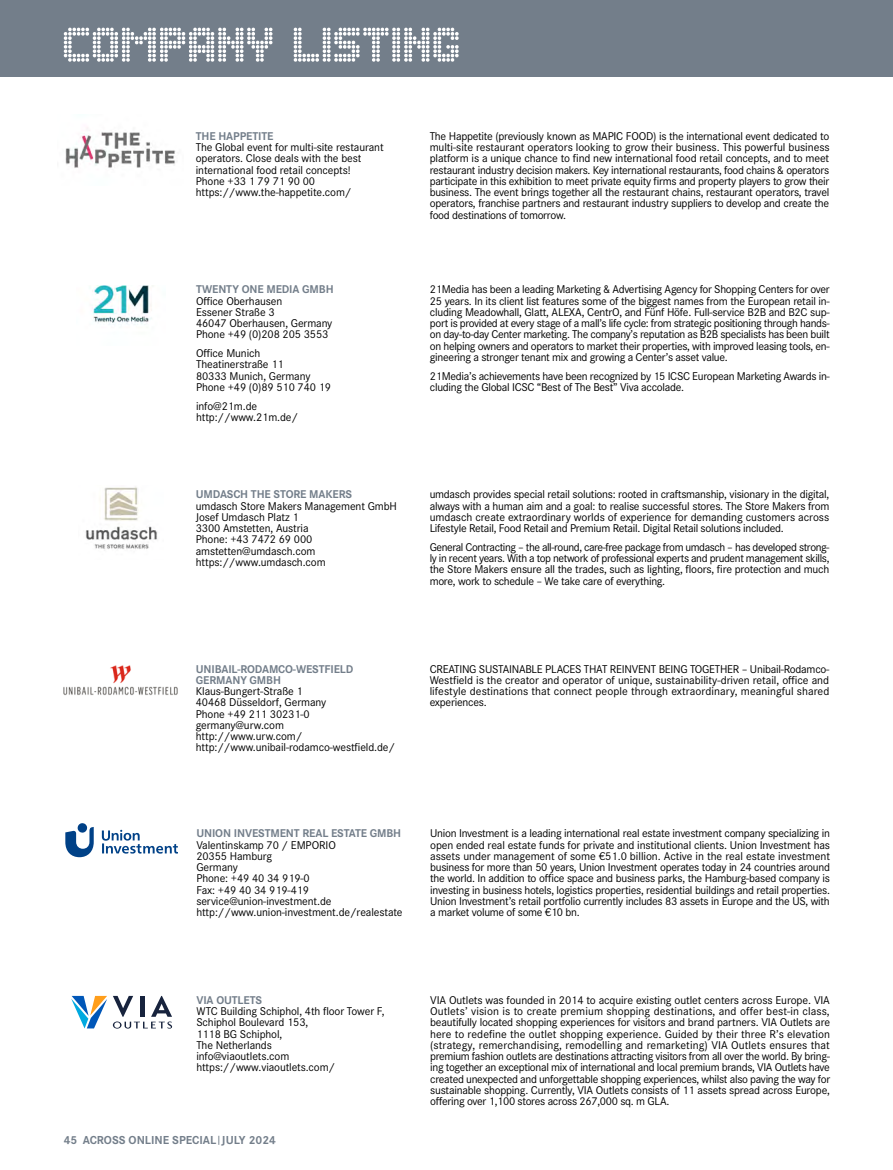
<style>
.page{position:relative;width:893px;height:1170px;background:#fff}
.page>*{position:absolute;margin:0;border:0;box-sizing:border-box;transform-origin:0 0}
.t1{font:700 12px "Corporate S Pro";color:#737e8a}
.t2{font:11.7px/11.2px "Corporate S Pro";letter-spacing:-.01em;color:#000}
.t3{font:700 11.7px/11.2px "Corporate S Pro";letter-spacing:-.01em;color:#737e8a}
.s1{font-size:10.8px}
</style>
<div class="page">
<div style="left:0;top:0;width:893px;height:77px;background:#737e8a"></div>
<svg style="left:64px;top:28px;width:395px;height:34px"></svg>
<img style="left:65px;top:127px;width:111px;height:41px">
<svg style="left:65px;top:823px;width:113px;height:34px"></svg>
<svg style="left:113px;top:995px;width:59px;height:33px"></svg>
<hr style="left:140px;top:995px;width:4px;height:21px;background:#17233d">
<svg style="left:71px;top:995px;width:36px;height:33px"></svg>
<img style="left:63px;top:665px;width:115px;height:31px">
<img style="left:85px;top:486px;width:73px;height:65px">
<img style="left:92px;top:285px;width:61px;height:40px">
<p class="t3" style="left:196px;top:129px;width:79px">THE HAPPETITE</p>
<p class="t2" style="left:196px;top:141px;width:189px">The Global event for multi-site restaurant operators. Close deals with the best international food retail concepts!<br>Phone +33 1 79 71 90 00 https://www.the-happetite.com/</p>
<p class="t2" style="left:430px;top:129px;width:401px;text-align:justify">The Happetite (previously known as MAPIC FOOD) is the international event dedicated to multi-site restaurant operators looking to grow their business. This powerful business platform is a unique chance to find new international food retail concepts, and to meet restaurant industry decision makers. Key international restaurants, food chains &amp; operators participate in this exhibition to meet private equity firms and property players to grow their business. The event brings together all the restaurant chains, restaurant operators, travel operators, franchise partners and restaurant industry suppliers to develop and create the food destinations of tomorrow.</p>
<p class="t3" style="left:196px;top:283px;width:139px">TWENTY ONE MEDIA GMBH</p>
<p class="t2" style="left:196px;top:294px;width:138px">Office Oberhausen<br>Essener Straße 3<br>46047 Oberhausen, Germany<br>Phone +49 (0)208 205 3553</p>
<p class="t2" style="left:196px;top:347px;width:137px">Office Munich<br>Theatinerstraße 11<br>80333 Munich, Germany<br>Phone +49 (0)89 510 740 19</p>
<p class="t2" style="left:196px;top:399px;width:104px">info@21m.de http://www.21m.de/</p>
<p class="t2" style="left:430px;top:283px;width:401px;text-align:justify">21Media has been a leading Marketing &amp; Advertising Agency for Shopping Centers for over 25 years. In its client list features some of the biggest names from the European retail in&shy;cluding Meadowhall, Glatt, ALEXA, CentrO, and Fünf Höfe. Full-service B2B and B2C sup&shy;port is provided at every stage of a mall’s life cycle: from strategic positioning through hands&shy;on day-to-day Center marketing. The company’s reputation as B2B specialists has been built on helping owners and operators to market their properties, with improved leasing tools, en&shy;gineering a stronger tenant mix and growing a Center’s asset value.</p>
<p class="t2" style="left:430px;top:369px;width:401px">21Media’s achievements have been recognized by 15 ICSC European Marketing Awards in&shy;cluding the Global ICSC “Best of The Best” Viva accolade.</p>
<p class="t3" style="left:196px;top:488px;width:158px">UMDASCH THE STORE MAKERS</p>
<p class="t2" style="left:196px;top:499px;width:203px">umdasch Store Makers Management GmbH<br>Josef Umdasch Platz 1<br>3300 Amstetten, Austria<br>Phone: +43 7472 69 000 amstetten@umdasch.com https://www.umdasch.com</p>
<p class="t2" style="left:430px;top:488px;width:401px;text-align:justify">umdasch provides special retail solutions: rooted in craftsmanship, visionary in the digital, always with a human aim and a goal: to realise successful stores. The Store Makers from umdasch create extraordinary worlds of experience for demanding customers across Lifestyle Retail, Food Retail and Premium Retail. Digital Retail solutions included.</p>
<p class="t2" style="left:430px;top:540px;width:401px;text-align:justify">General Contracting – the all-round, care-free package from umdasch – has developed strong&shy;ly in recent years. With a top network of professional experts and prudent management skills, the Store Makers ensure all the trades, such as lighting, floors, fire protection and much more, work to schedule – We take care of everything.</p>
<p class="t3" style="left:196px;top:662px;width:159px">UNIBAIL-RODAMCO-WESTFIELD<br>GERMANY GMBH</p>
<p class="t2" style="left:196px;top:684px;width:201px">Klaus-Bungert-Straße 1<br>40468 Düsseldorf, Germany<br>Phone +49 211 30231-0 germany@urw.com<br>http://www.urw.com/ http://www.unibail-rodamco-westfield.de/</p>
<p class="t2" style="left:430px;top:662px;width:401px;text-align:justify">CREATING SUSTAINABLE PLACES THAT REINVENT BEING TOGETHER – Unibail-Rodamco-Westfield is the creator and operator of unique, sustainability-driven retail, office and lifestyle destinations that connect people through extraordinary, meaningful shared experiences.</p>
<p class="t3" style="left:196px;top:826px;width:206px">UNION INVESTMENT REAL ESTATE GMBH</p>
<p class="t2" style="left:196px;top:838px;width:208px">Valentinskamp 70 / EMPORIO<br>20355 Hamburg<br>Germany<br>Phone: +49 40 34 919-0<br>Fax: +49 40 34 919-419 service@union-investment.de http://www.union-investment.de/realestate</p>
<p class="t2" style="left:430px;top:826px;width:401px;text-align:justify">Union Investment is a leading international real estate investment company specializing in open ended real estate funds for private and institutional clients. Union Investment has assets under management of some €51.0 billion. Active in the real estate investment business for more than 50 years, Union Investment operates today in 24 countries around the world. In addition to office space and business parks, the Hamburg-based company is investing in business hotels, logistics properties, residential buildings and retail properties.<br>Union Investment’s retail portfolio currently includes 83 assets in Europe and the US, with a market volume of some €10 bn.</p>
<p class="t3" style="left:196px;top:993px;width:67px">VIA OUTLETS</p>
<p class="t2" style="left:196px;top:1004px;width:190px">WTC Building Schiphol, 4th floor Tower F,<br>Schiphol Boulevard 153,<br>1118 BG Schiphol,<br>The Netherlands<br>info@viaoutlets.com https://www.viaoutlets.com/</p>
<p class="t2" style="left:430px;top:993px;width:401px;text-align:justify">VIA Outlets was founded in 2014 to acquire existing outlet centers across Europe. VIA Outlets’ vision is to create premium shopping destinations, and offer best-in class, beautifully located shopping experiences for visitors and brand partners. VIA Outlets are here to redefine the outlet shopping experience. Guided by their three R’s elevation (strategy, remerchandising, remodelling and remarketing) VIA Outlets ensures that premium fashion outlets are destinations attracting visitors from all over the world. By bring&shy;ing together an exceptional mix of international and local premium brands, VIA Outlets have created unexpected and unforgettable shopping experiences, whilst also paving the way for sustainable shopping. Currently, VIA Outlets consists of 11 assets spread across Europe, offering over 1,100 stores across 267,000 sq. m GLA.</p>
<p class="t1" style="left:64px;top:1130px;width:214px">45 ACROSS ONLINE SPECIAL <span class="s1">|</span> JULY 2024</p>
</div>
